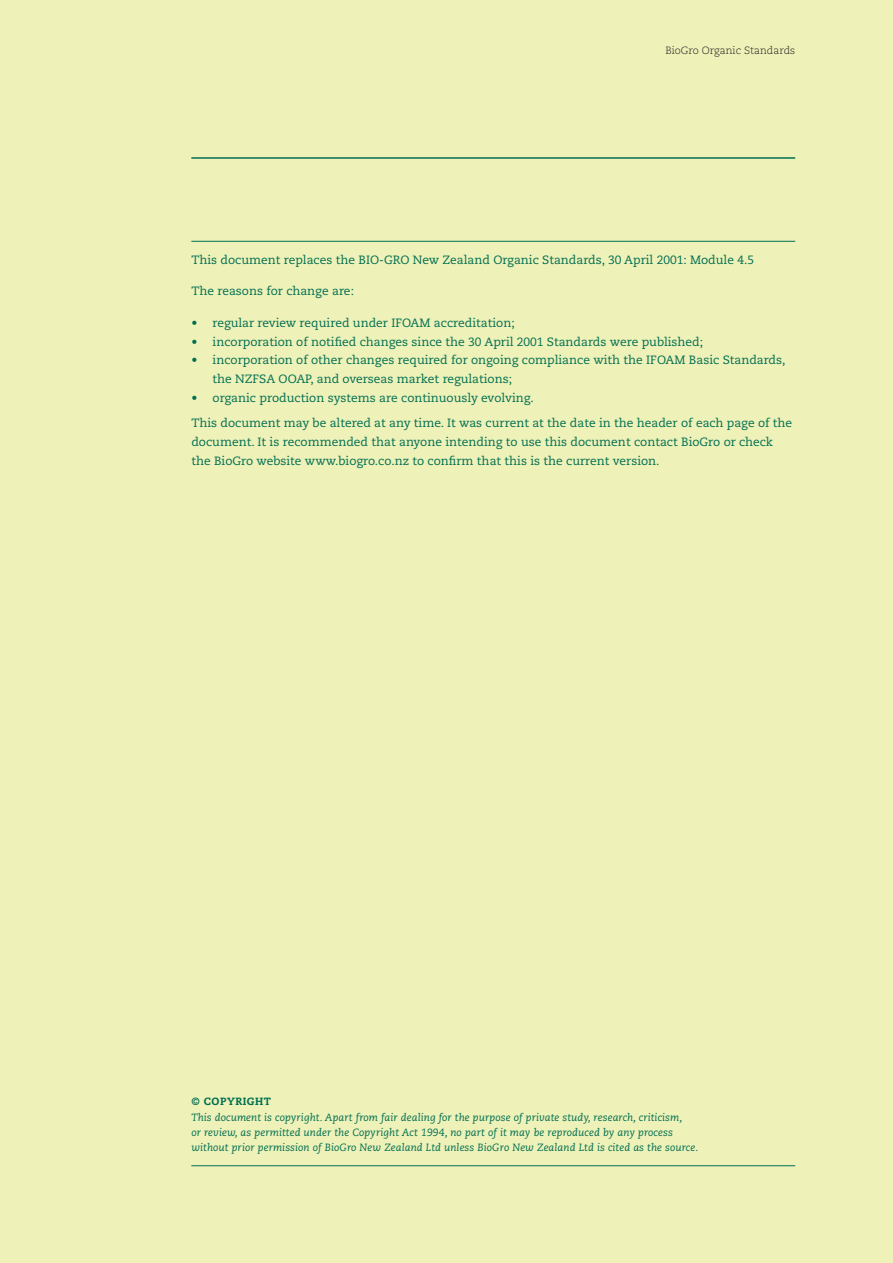
<style>
.page{position:relative;width:893px;height:1263px;background:#eef1b8}
.page>*{position:absolute;margin:0;border:0;box-sizing:border-box;transform-origin:0 0}
.DIV_-_Body{font:12px/18.8px "Caecilia";color:#006e51}
.DIV_-_Bullets{font:12px/18.8px "Caecilia";color:#006e51}
.DIV_-_Bullets_last{font:12px "Caecilia";color:#006e51}
.t1{font:italic 10.5px "Caecilia";letter-spacing:.01em;color:#006e51}
.t2{font:300 10.5px "Caecilia";color:#231f20}
.t3{font:800 10.5px "Caecilia";letter-spacing:.05em;color:#006e51}
</style>
<div class="page">
<hr style="left:191px;top:157px;width:604px;height:2px;background:#006e51">
<hr style="left:191px;top:241px;width:604px;height:1px;background:#006e51">
<hr style="left:191px;top:1165px;width:604px;height:1px;background:#006e51">
<p class="t2" style="left:665px;top:45px;width:131px">BioGro Organic Standards</p>
<p class="DIV_-_Body" style="left:191px;top:251px;width:564px">This document replaces the BIO-GRO New Zealand Organic Standards, 30 April 2001: Module 4.5</p>
<p class="DIV_-_Body" style="left:191px;top:282px;width:164px">The reasons for change are:</p>
<p class="DIV_-_Bullets" style="left:191px;top:314px;width:325px">• regular review required under IFOAM accreditation;</p>
<p class="DIV_-_Bullets" style="left:191px;top:332px;width:513px">• incorporation of notified changes since the 30 April 2001 Standards were published;</p>
<p class="DIV_-_Bullets" style="left:213px;top:351px;width:574px;text-indent:-21px">• incorporation of other changes required for ongoing compliance with the IFOAM Basic Standards, the NZFSA OOAP, and overseas market regulations;</p>
<p class="DIV_-_Bullets_last" style="left:191px;top:391px;width:344px">• organic production systems are continuously evolving.</p>
<p class="DIV_-_Body" style="left:191px;top:414px;width:602px">This document may be altered at any time. It was current at the date in the header of each page of the document. It is recommended that anyone intending to use this document contact BioGro or check the BioGro website www.biogro.co.nz to confirm that this is the current version.</p>
<p class="t3" style="left:191px;top:1095px;width:81px">© COPYRIGHT</p>
<p class="t1" style="left:191px;top:1111px;width:493px">This document is copyright. Apart from fair dealing for the purpose of private study, research, criticism,</p>
<p class="t1" style="left:191px;top:1126px;width:483px">or review, as permitted under the Copyright Act 1994, no part of it may be reproduced by any process</p>
<p class="t1" style="left:191px;top:1141px;width:508px">without prior permission of BioGro New Zealand Ltd unless BioGro New Zealand Ltd is cited as the source.</p>
</div>
